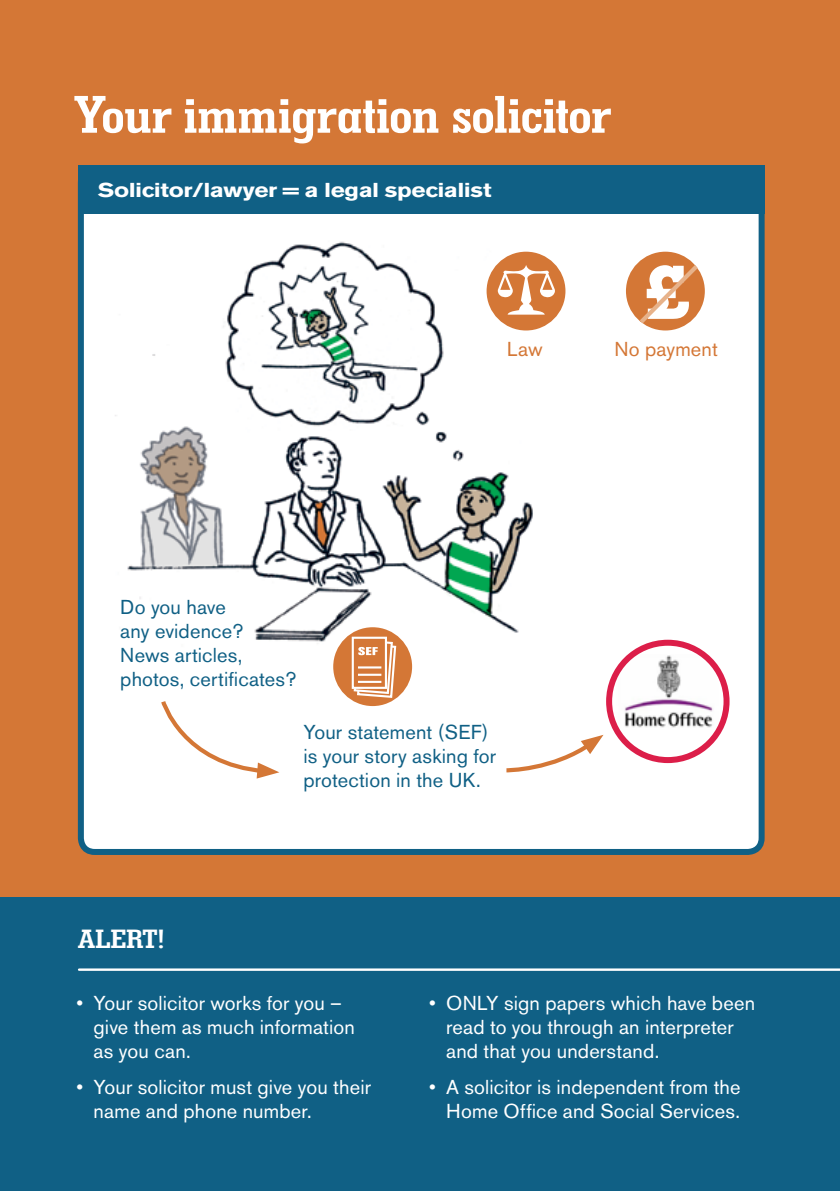
<style>
.page{position:relative;width:840px;height:1191px;background:#fff}
.page>*{position:absolute;margin:0;border:0;box-sizing:border-box;transform-origin:0 0}
.t1{font:700 condensed 54px "Geometric Slab 703 BT";letter-spacing:-.015em;color:#fff;scale:1.21 1}
.t2{font:700 condensed 27px "Geometric Slab 703 BT";letter-spacing:-.015em;color:#fff;scale:1.21 1}
.t3{font:20px/24px "Akzidenz Grotesk BE";letter-spacing:.01em;color:#fff}
.t4{font:20px/24px "Akzidenz Grotesk BE";letter-spacing:.01em;color:#106085}
.t5{font:700 20px "Akzidenz Grotesk BE";letter-spacing:-.02em;color:#fff;scale:1.21 1}
.t6{font:20px "Akzidenz Grotesk BE";letter-spacing:.01em;color:#d47736}
</style>
<div class="page">
<div style="left:0;top:0;width:839px;height:1191px;background:#d47736"></div>
<div style="left:0;top:898px;width:839px;height:293px;background:#106085"></div>
<div style="left:81px;top:169px;width:680px;height:683px;background:#fff;border-radius:14px"></div>
<div style="left:78px;top:166px;width:686px;height:689px;border:6px solid #106085;border-radius:14px"></div>
<div style="left:78px;top:166px;width:686px;height:48px;background:#106085"></div>
<img style="left:115px;top:241px;width:447px;height:415px">
<div style="left:625px;top:252px;width:79px;height:78px;background:#d47736;border-radius:50%"></div>
<hr style="left:79px;top:968px;width:760px;height:2px;background:#fff">
<svg style="left:635px;top:261px;width:67px;height:67px"></svg>
<svg style="left:161px;top:701px;width:118px;height:77px"></svg>
<svg style="left:506px;top:735px;width:97px;height:38px"></svg>
<svg style="left:608px;top:642px;width:118px;height:118px"></svg>
<img style="left:612px;top:654px;width:105px;height:75px">
<div style="left:605px;top:639px;width:124px;height:124px;border:6px solid #dc1e49;border-radius:50%"></div>
<div style="left:486px;top:252px;width:79px;height:78px;background:#d47736;border-radius:50%"></div>
<svg style="left:497px;top:265px;width:57px;height:50px"></svg>
<div style="left:333px;top:627px;width:79px;height:79px;background:#d47736;border-radius:50%"></div>
<svg style="left:351px;top:635px;width:46px;height:64px"></svg>
<h1 class="t1" style="left:74px;top:81px;width:445px">Your immigration solicitor</h1>
<p class="t5" style="left:98px;top:179px;width:327px">Solicitor/lawyer = a legal specialist</p>
<p class="t6" style="left:507px;top:337px;width:37px">Law</p>
<p class="t6" style="left:614px;top:337px;width:105px">No payment</p>
<p class="t4" style="left:120px;top:595px;width:177px">Do you have<br>any evidence?<br>News articles, photos, certificates?</p>
<p class="t4" style="left:303px;top:720px;width:194px">Your statement (SEF) is your story asking for protection in the UK.</p>
<h2 class="t2" style="left:78px;top:922px;width:74px">alert!</h2>
<p class="t3" style="left:94px;top:991px;width:263px;text-indent:-17px">• Your solicitor works for you – give them as much information as you can.</p>
<p class="t3" style="left:94px;top:1075px;width:279px;text-indent:-17px">• Your solicitor must give you their name and phone number.</p>
<p class="t3" style="left:446px;top:991px;width:310px;text-indent:-17px">• ONLY sign papers which have been read to you through an interpreter and that you understand.</p>
<p class="t3" style="left:429px;top:1075px;width:313px;text-align:right">• A solicitor is independent from the<br>Home Office and Social Services.</p>
</div>
